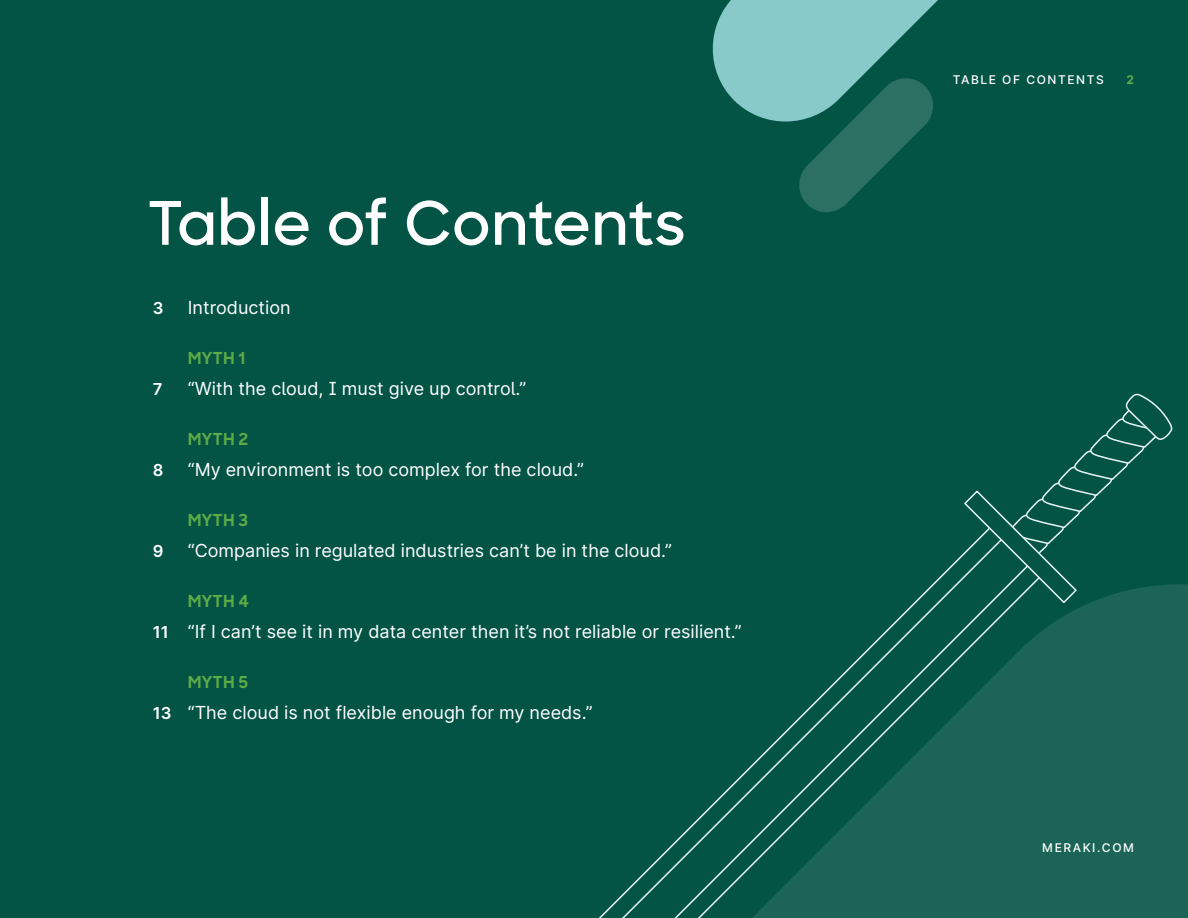
<style>
.page{position:relative;width:1188px;height:918px;background:#035445}
.page>*{position:absolute;margin:0;border:0;box-sizing:border-box;transform-origin:0 0}
.t1{font:600 60px "Sharp Sans";letter-spacing:.01em;color:#fff}
.t2{font:18px "Inter";color:#fff}
.t3{font:700 16.5px "Sharp Sans";letter-spacing:-.005em;color:#5dab47}
.t4{font:600 16.5px "Inter";color:#fff}
.t5{font:500 12px "Inter";letter-spacing:.13em;color:#fff}
.t6{font:700 12px "Inter";color:#5dab47}
.s1{font-weight:600;font-size:16.5px}
</style>
<div class="page">
<svg style="left:799px;top:122px;width:128px;height:90px"></svg>
<svg style="left:712px;top:0;width:226px;height:122px;fill:#88cac9"></svg>
<div style="left:1046px;top:584px;width:142px;height:334px;background:#1b6457"></div>
<div style="left:1034px;top:628px;width:12px;height:290px;background:#1b6457"></div>
<svg style="left:598px;top:553px;width:436px;height:365px"></svg>
<svg style="left:963px;top:393px;width:211px;height:211px"></svg>
<h1 class="t1" style="left:147px;top:179px;width:540px">Table of Contents</h1>
<p class="t4" style="left:153px;top:296px;width:12px">3</p>
<p class="t2" style="left:188px;top:295px;width:104px">Introduction</p>
<p class="t3" style="left:188px;top:346px;width:59px">MYTH 1</p>
<p class="t4" style="left:153px;top:377px;width:11px">7</p>
<p class="t2" style="left:188px;top:376px;width:340px">“With the cloud, I must give up control.”</p>
<p class="t3" style="left:188px;top:427px;width:62px">MYTH 2</p>
<p class="t4" style="left:153px;top:458px;width:12px">8</p>
<p class="t2" style="left:188px;top:457px;width:398px">“My environment is too complex for the cloud.”</p>
<p class="t3" style="left:188px;top:508px;width:62px">MYTH 3</p>
<p class="t4" style="left:153px;top:539px;width:12px">9</p>
<p class="t2" style="left:188px;top:538px;width:486px">“Companies in regulated industries can’t be in the cloud.”</p>
<p class="t3" style="left:188px;top:589px;width:63px">MYTH 4</p>
<p class="t2" style="left:153px;top:619px;width:590px"><span class="s1">11</span> “If I can’t see it in my data center then it’s not reliable or resilient.”</p>
<p class="t3" style="left:188px;top:670px;width:62px">MYTH 5</p>
<p class="t2" style="left:153px;top:700px;width:441px"><span class="s1">13</span> “The cloud is not flexible enough for my needs.”</p>
<p class="t5" style="left:953px;top:71px;width:153px">TABLE OF CONTENTS</p>
<p class="t6" style="left:1126px;top:71px;width:9px">2</p>
<p class="t5" style="left:1042px;top:839px;width:93px">MERAKI.COM</p>
</div>
